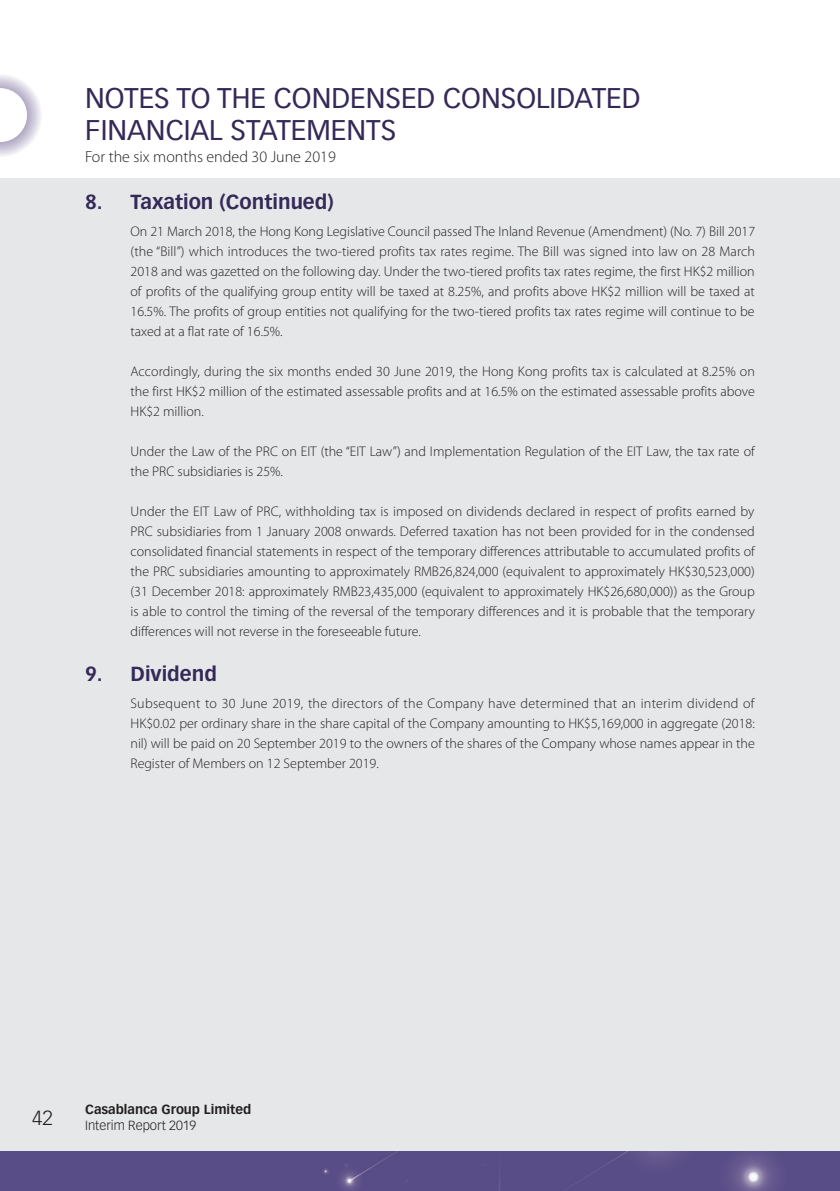
<style>
.page{position:relative;width:840px;height:1191px;background:#fff}
.page>*{position:absolute;margin:0;border:0;box-sizing:border-box;transform-origin:0 0}
.t1{font:28px/32px "Vectora LT Std";color:#352958}
.Note_Subhead_1{font:700 20px "Vectora LT Std";color:#352958}
.t2{font:300 20px "Vectora LT Std";color:#231f20}
.t3{font:300 16px "Myriad Pro";color:#231f20}
.t4{font:300 14px/20px "Myriad Pro";color:#231f20;text-align:justify}
.t5{font:700 13px "Vectora LT Std";color:#231f20}
.t6{font:300 13px "Vectora LT Std";color:#231f20}
</style>
<div class="page">
<div style="left:0;top:178px;width:838px;height:1013px;background:#e6e7e9"></div>
<div style="left:0;top:1151px;width:838px;height:40px;background:#594d87"></div>
<svg style="left:0;top:75px;width:41px;height:81px"></svg>
<h1 class="t1" style="left:85px;top:83px;width:556px">NOTES TO THE CONDENSED CONSOLIDATED<br>FINANCIAL STATEMENTS</h1>
<p class="t3" style="left:85px;top:147px;width:252px">For the six months ended 30 June 2019</p>
<p class="Note_Subhead_1" style="left:85px;top:190px;width:250px">8. Taxation (Continued)</p>
<p class="t4" style="left:130px;top:221px;width:626px">On 21 March 2018, the Hong Kong Legislative Council passed The Inland Revenue (Amendment) (No. 7) Bill 2017 (the “Bill”) which introduces the two-tiered profits tax rates regime. The Bill was signed into law on 28 March 2018 and was gazetted on the following day. Under the two-tiered profits tax rates regime, the first HK$2 million of profits of the qualifying group entity will be taxed at 8.25%, and profits above HK$2 million will be taxed at 16.5%. The profits of group entities not qualifying for the two-tiered profits tax rates regime will continue to be taxed at a flat rate of 16.5%.</p>
<p class="t4" style="left:130px;top:361px;width:625px">Accordingly, during the six months ended 30 June 2019, the Hong Kong profits tax is calculated at 8.25% on the first HK$2 million of the estimated assessable profits and at 16.5% on the estimated assessable profits above HK$2 million.</p>
<p class="t4" style="left:130px;top:441px;width:625px">Under the Law of the PRC on EIT (the “EIT Law”) and Implementation Regulation of the EIT Law, the tax rate of the PRC subsidiaries is 25%.</p>
<p class="t4" style="left:130px;top:501px;width:625px">Under the EIT Law of PRC, withholding tax is imposed on dividends declared in respect of profits earned by PRC subsidiaries from 1 January 2008 onwards. Deferred taxation has not been provided for in the condensed consolidated financial statements in respect of the temporary differences attributable to accumulated profits of the PRC subsidiaries amounting to approximately RMB26,824,000 (equivalent to approximately HK$30,523,000) (31 December 2018: approximately RMB23,435,000 (equivalent to approximately HK$26,680,000)) as the Group is able to control the timing of the reversal of the temporary differences and it is probable that the temporary differences will not reverse in the foreseeable future.</p>
<p class="Note_Subhead_1" style="left:85px;top:662px;width:133px">9. Dividend</p>
<p class="t4" style="left:130px;top:693px;width:625px">Subsequent to 30 June 2019, the directors of the Company have determined that an interim dividend of HK$0.02 per ordinary share in the share capital of the Company amounting to HK$5,169,000 in aggregate (2018: nil) will be paid on 20 September 2019 to the owners of the shares of the Company whose names appear in the Register of Members on 12 September 2019.</p>
<h2 class="t2" style="left:32px;top:1106px;width:22px">42</h2>
<p class="t5" style="left:85px;top:1101px;width:168px">Casablanca Group Limited</p>
<p class="t6" style="left:85px;top:1118px;width:113px">Interim Report 2019</p>
</div>
